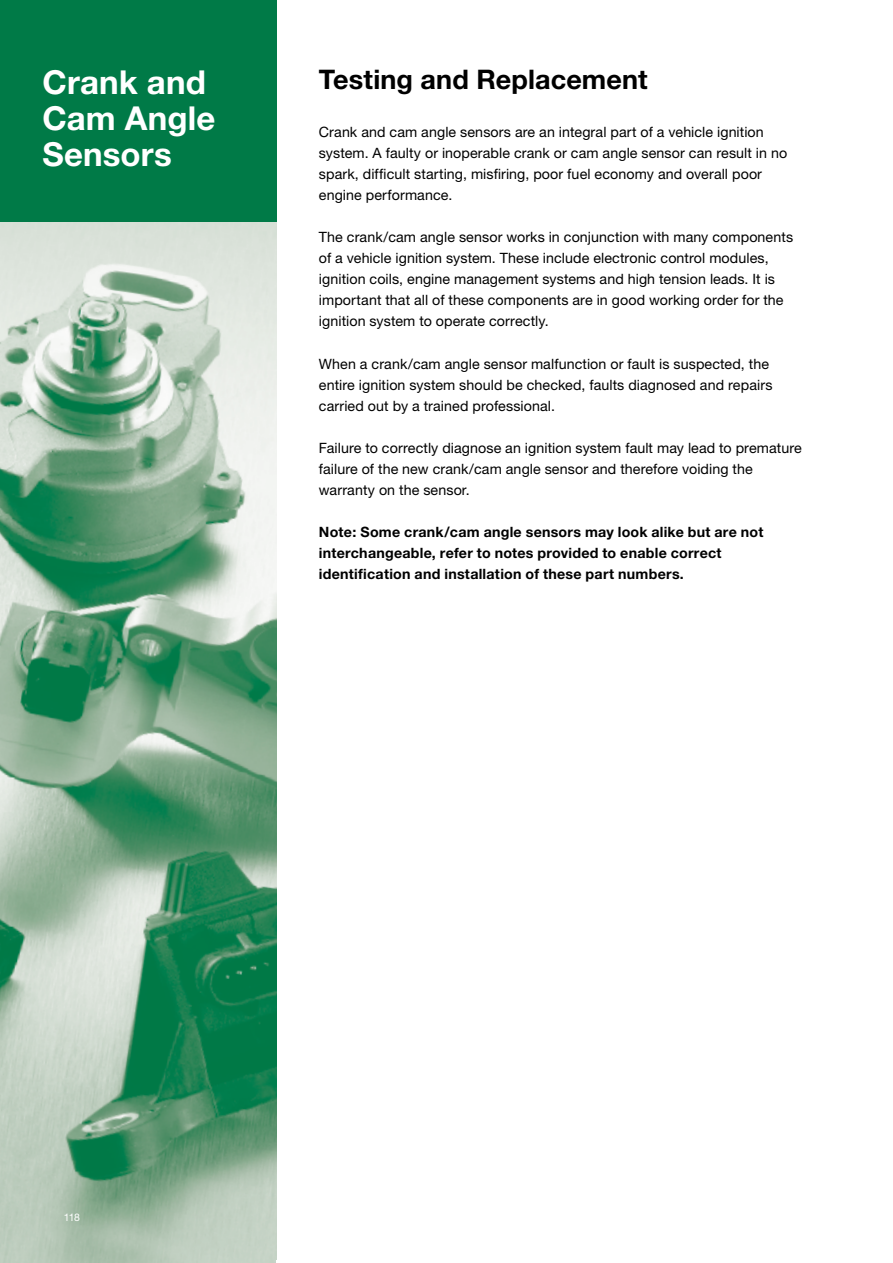
<style>
.page{position:relative;width:893px;height:1263px;background:#fff}
.page>*{position:absolute;margin:0;border:0;box-sizing:border-box;transform-origin:0 0}
.t1{font:700 33px/36px "Helvetica Neue";letter-spacing:.005em;color:#fff}
.t2{font:700 27px "Helvetica Neue";letter-spacing:.005em;color:#000}
.t3{font:14.25px/21px "Helvetica Neue";letter-spacing:.005em;color:#000}
.t4{font:700 14.25px/21px "Helvetica Neue";letter-spacing:.015em;color:#000}
.t5{font:10.5px "Helvetica Neue";color:#fff}
</style>
<div class="page">
<img style="left:0;top:221px;width:276px;height:1042px">
<div style="left:0;top:0;width:276px;height:221px;background:#007a47"></div>
<p class="t1" style="left:43px;top:63px;width:174px">Crank and<br>Cam Angle<br>Sensors</p>
<p class="t2" style="left:319px;top:63px;width:330px">Testing and Replacement</p>
<p class="t3" style="left:319px;top:121px;width:470px">Crank and cam angle sensors are an integral part of a vehicle ignition system. A faulty or inoperable crank or cam angle sensor can result in no spark, difficult starting, misfiring, poor fuel economy and overall poor engine performance.</p>
<p class="t3" style="left:319px;top:226px;width:476px">The crank/cam angle sensor works in conjunction with many components of a vehicle ignition system. These include electronic control modules, ignition coils, engine management systems and high tension leads. It is important that all of these components are in good working order for the ignition system to operate correctly.</p>
<p class="t3" style="left:319px;top:353px;width:455px">When a crank/cam angle sensor malfunction or fault is suspected, the entire ignition system should be checked, faults diagnosed and repairs carried out by a trained professional.</p>
<p class="t3" style="left:319px;top:438px;width:484px">Failure to correctly diagnose an ignition system fault may lead to premature failure of the new crank/cam angle sensor and therefore voiding the warranty on the sensor.</p>
<p class="t4" style="left:319px;top:521px;width:446px">Note: Some crank/cam angle sensors may look alike but are not interchangeable, refer to notes provided to enable correct identification and installation of these part numbers.</p>
<p class="t5" style="left:64px;top:1211px;width:18px">118</p>
</div>
